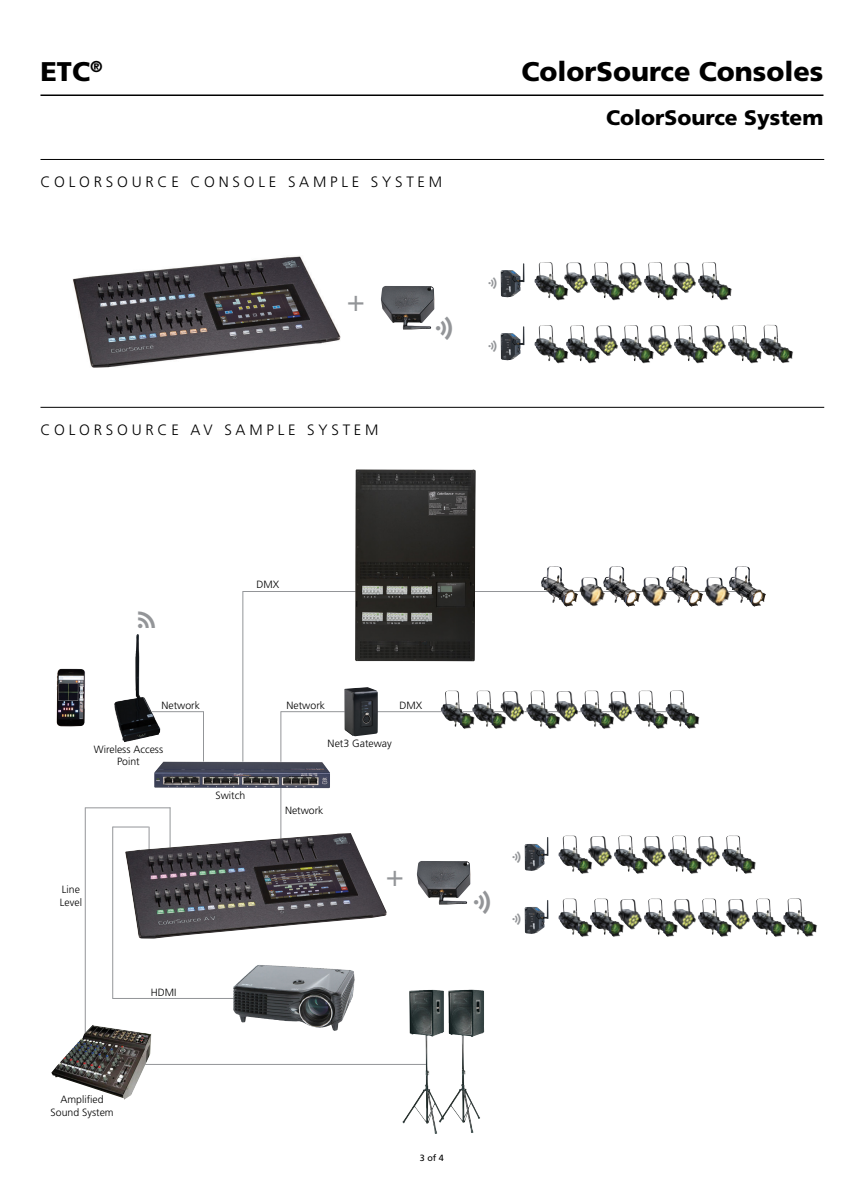
<style>
.page{position:relative;width:864px;height:1188px;background:#fff}
.page>*{position:absolute;margin:0;border:0;box-sizing:border-box;transform-origin:0 0}
.t1{font:30px "Helvetica LT Std";color:#939598}
.t2{font:30px "Modern Pictograms";color:#939598}
.t3{font:900 27px "Frutiger LT";color:#000}
.t4{font:900 21px "Frutiger LT";color:#000}
.t5{font:900 15.75px "Frutiger LT";color:#000}
.t6{font:300 15px "Frutiger LT";letter-spacing:.25em;color:#000}
.t7{font:300 10.5px/12.6px "Frutiger LT";color:#000;text-align:center}
.t8{font:9px "Frutiger LT";color:#000}
</style>
<div class="page">
<hr style="left:40px;top:94px;width:783px;height:2px;background:#000">
<img style="left:501px;top:263px;width:24px;height:34px">
<img style="left:644px;top:262px;width:30px;height:39px">
<img style="left:698px;top:262px;width:30px;height:39px">
<img style="left:535px;top:262px;width:30px;height:39px">
<img style="left:590px;top:262px;width:30px;height:39px">
<img style="left:564px;top:263px;width:24px;height:30px">
<img style="left:618px;top:263px;width:24px;height:30px">
<img style="left:672px;top:263px;width:24px;height:30px">
<img style="left:501px;top:326px;width:24px;height:34px">
<img style="left:535px;top:325px;width:61px;height:39px">
<img style="left:674px;top:325px;width:30px;height:39px">
<img style="left:728px;top:325px;width:62px;height:39px">
<img style="left:620px;top:325px;width:30px;height:39px">
<img style="left:594px;top:326px;width:24px;height:30px">
<img style="left:648px;top:326px;width:24px;height:30px">
<img style="left:702px;top:326px;width:24px;height:30px">
<img style="left:381px;top:286px;width:54px;height:43px">
<img style="left:72px;top:256px;width:269px;height:112px">
<hr style="left:40px;top:159px;width:784px;height:1px;background:#000">
<hr style="left:40px;top:407px;width:784px;height:1px;background:#000">
<hr style="left:242px;top:591px;width:1px;height:174px;background:#939598">
<hr style="left:243px;top:591px;width:509px;height:1px;background:#939598">
<hr style="left:170px;top:807px;width:1px;height:58px;background:#939598">
<hr style="left:85px;top:807px;width:85px;height:1px;background:#939598">
<hr style="left:149px;top:827px;width:1px;height:57px;background:#939598">
<hr style="left:113px;top:827px;width:36px;height:1px;background:#939598">
<hr style="left:112px;top:827px;width:1px;height:172px;background:#939598">
<hr style="left:85px;top:807px;width:1px;height:258px;background:#939598">
<hr style="left:281px;top:711px;width:1px;height:154px;background:#939598">
<hr style="left:147px;top:711px;width:57px;height:1px;background:#939598">
<hr style="left:203px;top:711px;width:1px;height:67px;background:#939598">
<hr style="left:281px;top:711px;width:399px;height:1px;background:#939598">
<img style="left:525px;top:837px;width:24px;height:34px">
<img style="left:668px;top:836px;width:30px;height:38px">
<img style="left:722px;top:836px;width:30px;height:38px">
<img style="left:558px;top:836px;width:31px;height:38px">
<img style="left:614px;top:836px;width:30px;height:38px">
<img style="left:588px;top:836px;width:24px;height:31px">
<img style="left:642px;top:836px;width:24px;height:31px">
<img style="left:696px;top:836px;width:24px;height:31px">
<img style="left:525px;top:900px;width:24px;height:34px">
<img style="left:558px;top:899px;width:62px;height:38px">
<img style="left:698px;top:899px;width:30px;height:38px">
<img style="left:752px;top:898px;width:62px;height:39px">
<img style="left:644px;top:899px;width:30px;height:38px">
<img style="left:618px;top:899px;width:24px;height:31px">
<img style="left:672px;top:899px;width:24px;height:31px">
<img style="left:726px;top:899px;width:24px;height:31px">
<img style="left:417px;top:861px;width:54px;height:44px">
<img style="left:125px;top:833px;width:262px;height:106px">
<img style="left:441px;top:691px;width:62px;height:38px">
<img style="left:580px;top:691px;width:31px;height:38px">
<img style="left:634px;top:690px;width:62px;height:39px">
<img style="left:526px;top:691px;width:31px;height:38px">
<img style="left:500px;top:691px;width:25px;height:31px">
<img style="left:554px;top:691px;width:25px;height:31px">
<img style="left:608px;top:691px;width:25px;height:31px">
<img style="left:344px;top:687px;width:34px;height:49px">
<img style="left:154px;top:761px;width:176px;height:27px">
<img style="left:114px;top:634px;width:47px;height:108px">
<hr style="left:113px;top:998px;width:131px;height:1px;background:#939598">
<hr style="left:107px;top:1064px;width:320px;height:1px;background:#939598">
<img style="left:51px;top:1025px;width:100px;height:75px">
<img style="left:233px;top:965px;width:106px;height:66px">
<img style="left:436px;top:990px;width:32px;height:126px">
<img style="left:57px;top:669px;width:28px;height:57px">
<img style="left:355px;top:469px;width:121px;height:192px">
<img style="left:541px;top:566px;width:32px;height:41px">
<img style="left:579px;top:577px;width:24px;height:29px">
<img style="left:603px;top:566px;width:32px;height:41px">
<img style="left:642px;top:577px;width:24px;height:29px">
<img style="left:666px;top:566px;width:32px;height:41px">
<img style="left:704px;top:577px;width:25px;height:29px">
<img style="left:729px;top:566px;width:32px;height:41px">
<h2 class="t3" style="left:40px;top:55px;width:51px">ETC</h2>
<h2 class="t3" style="left:522px;top:55px;width:303px">ColorSource Consoles</h2>
<h3 class="t5" style="left:90px;top:57px;width:14px">®</h3>
<h3 class="t6" style="left:40px;top:173px;width:403px">COLORSOURCE CONSOLE SAMPLE SYSTEM</h3>
<h1 class="t1" style="left:347px;top:283px;width:19px">+</h1>
<h3 class="t6" style="left:40px;top:421px;width:340px">COLORSOURCE AV SAMPLE SYSTEM</h3>
<h1 class="t2" style="left:135px;top:605px;width:23px">^</h1>
<p class="t7" style="left:256px;top:579px;width:24px">DMX</p>
<p class="t7" style="left:161px;top:695px;width:40px">Network</p>
<p class="t7" style="left:286px;top:695px;width:40px">Network</p>
<p class="t7" style="left:161px;top:699px;width:40px">Network</p>
<p class="t7" style="left:287px;top:699px;width:40px">Network</p>
<p class="t7" style="left:399px;top:695px;width:24px">DMX</p>
<p class="t7" style="left:400px;top:699px;width:24px">DMX</p>
<p class="t7" style="left:93px;top:739px;width:71px">Wireless Access<br>Point</p>
<p class="t7" style="left:94px;top:743px;width:71px">Wireless Access<br>Point</p>
<p class="t7" style="left:215px;top:786px;width:31px">Switch</p>
<p class="t7" style="left:216px;top:789px;width:31px">Switch</p>
<p class="t7" style="left:327px;top:733px;width:66px">Net3 Gateway</p>
<p class="t7" style="left:328px;top:737px;width:66px">Net3 Gateway</p>
<p class="t7" style="left:285px;top:801px;width:40px">Network</p>
<p class="t7" style="left:285px;top:805px;width:40px">Network</p>
<p class="t7" style="left:54px;top:880px;width:28px">Audio<br>Line</p>
<p class="t7" style="left:60px;top:884px;width:24px;text-align:left">Line<br>Level</p>
<h1 class="t1" style="left:386px;top:858px;width:19px">+</h1>
<p class="t7" style="left:151px;top:982px;width:27px">HDMI</p>
<p class="t7" style="left:151px;top:986px;width:27px">HDMI</p>
<p class="t7" style="left:50px;top:1090px;width:65px">Amplified<br>Sound System</p>
<p class="t7" style="left:51px;top:1094px;width:65px">Amplified<br>Sound System</p>
<p class="t8" style="left:420px;top:1153px;width:26px">3 of 4</p>
<h3 class="t4" style="left:606px;top:105px;width:219px">ColorSource System</h3>
</div>
